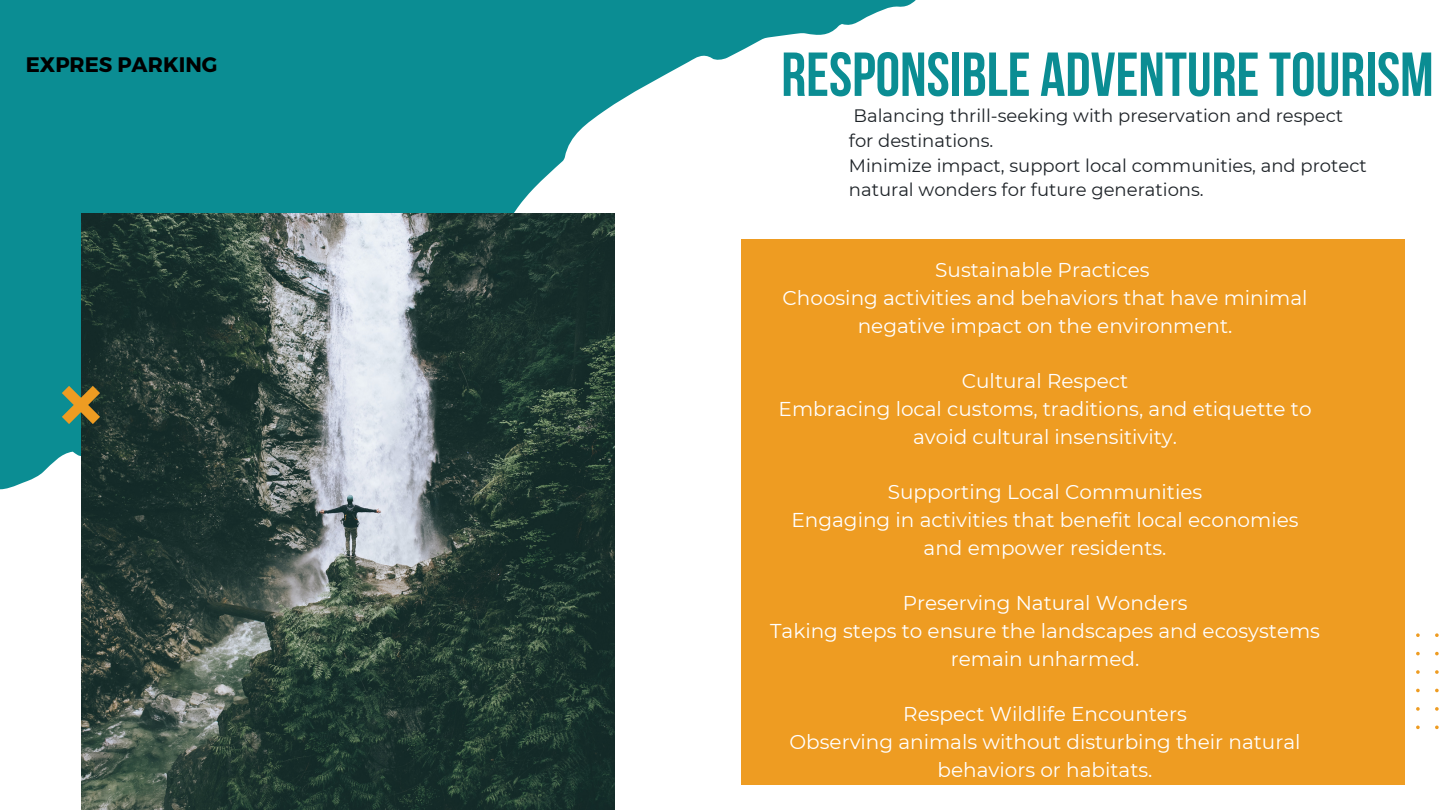
<style>
.page{position:relative;width:1440px;height:810px;background:#fff}
.page>*{position:absolute;margin:0;border:0;box-sizing:border-box;transform-origin:0 0}
.t1{font:700 62px "Bebas Neue";color:#0b8d93}
.t2{font:700 21px "Montserrat";color:#000}
.t3{font:20px/27.8px "Montserrat";color:#fff;text-align:center}
.t4{font:18px/24.8px "Montserrat";color:#1e2328}
</style>
<div class="page">
<svg style="left:0;top:0;width:916px;height:490px;fill:#0b8d93"></svg>
<div style="left:741px;top:239px;width:664px;height:546px;background:#ee9c22"></div>
<img style="left:81px;top:213px;width:534px;height:597px">
<svg style="left:62px;top:386px;width:38px;height:38px"></svg>
<svg style="left:1416px;top:633px;width:23px;height:96px"></svg>
<p class="t2" style="left:26px;top:51px;width:193px">EXPRES PARKING</p>
<p class="t1" style="left:781px;top:49px;width:654px">RESPONSIBLE ADVENTURETOURISM</p>
<p class="t4" style="left:849px;top:103px;width:496px">Balancing thrill-seeking with preservation and respect for destinations.</p>
<p class="t4" style="left:849px;top:153px;width:519px">Minimize impact, support local communities, and protect natural wonders for future generations.</p>
<p class="t3" style="left:935px;top:256px;width:216px">Sustainable Practices</p>
<p class="t3" style="left:783px;top:284px;width:526px">Choosing activities and behaviors that have minimal negative impact on the environment.</p>
<p class="t3" style="left:962px;top:367px;width:168px">Cultural Respect</p>
<p class="t3" style="left:779px;top:395px;width:534px">Embracing local customs, traditions, and etiquette to avoid cultural insensitivity.</p>
<p class="t3" style="left:888px;top:478px;width:316px">Supporting Local Communities</p>
<p class="t3" style="left:792px;top:506px;width:509px">Engaging in activities that benefit local economies and empower residents.</p>
<p class="t3" style="left:903px;top:589px;width:286px">Preserving Natural Wonders</p>
<p class="t3" style="left:770px;top:617px;width:552px">Taking steps to ensure the landscapes and ecosystems remain unharmed.</p>
<p class="t3" style="left:903px;top:700px;width:285px">Respect Wildlife Encounters</p>
<p class="t3" style="left:790px;top:728px;width:513px">Observing animals without disturbing their natural behaviors or habitats.</p>
</div>
